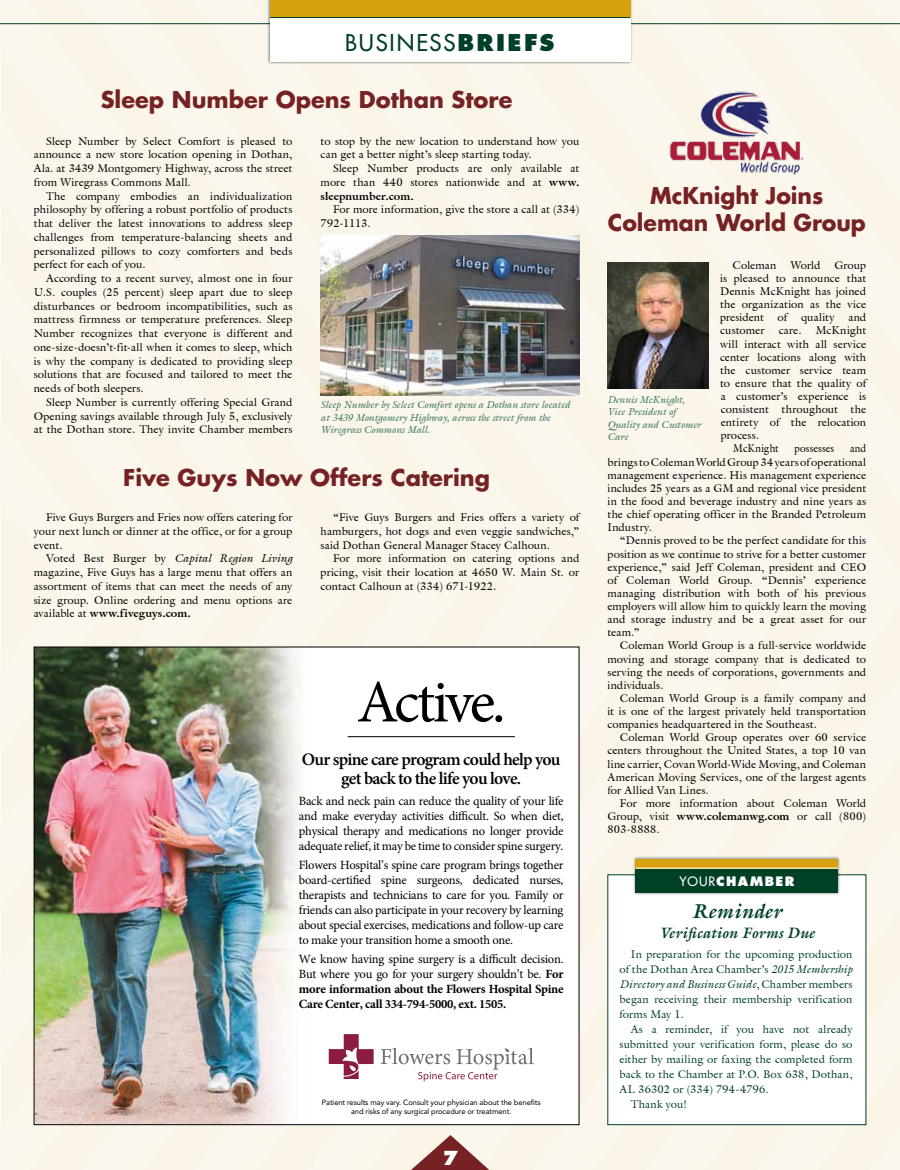
<style>
.page{position:relative;width:900px;height:1170px;background:#fbf7eb}
.page>*{position:absolute;margin:0;border:0;box-sizing:border-box;transform-origin:0 0}
.t1{font:60.38px "Minion Pro";letter-spacing:-.055em;color:#000}
.t2{font:700 22.5px/26.2px "Futura";color:#762123;text-align:center}
.t3{font:22.5px "Futura";color:#004027}
.t4{font:800 22.5px "Futura";color:#004027}
.t5{font:italic 700 20px "Acanthus S Si";letter-spacing:.005em;color:#004027}
.t6{font:800 18.75px "Futura";color:#fff}
.t7{font:600 17.62px/18.9px "Minion Pro";letter-spacing:-.04em;color:#000;text-align:center}
.t8{font:italic 700 15px "Acanthus S Si";letter-spacing:.005em;color:#004027}
.t9{font:12.62px/15.1px "Minion Pro";letter-spacing:-.02em;color:#000;text-align:justify}
.t10{font:800 12.62px "Futura";letter-spacing:.12em;color:#fff}
.t11{font:11.25px/13.8px "Acanthus S Si";letter-spacing:.005em;color:#000;text-align:justify}
.t12{font:11.25px/15px "Acanthus S Si";letter-spacing:.005em;color:#004027;text-align:justify}
.t13{font:11.25px/13.1px "Acanthus S Si";letter-spacing:.005em;color:#000;text-align:justify;scale:.9 1}
.t14{font:italic 10px/12.5px "Acanthus S Si";color:#34715b}
.t15{font:7.5px/8.8px "Avenir LT Std";letter-spacing:-.01em;color:#000;text-align:center}
.s1{font-weight:700}
.s2{font-style:italic}
.s3{font-weight:400}
</style>
<div class="page">
<hr style="left:0;top:23px;width:900px;height:1px;background:#004027">
<div style="left:267px;top:0;width:366px;height:64px;background:#000;opacity:.5"></div>
<div style="left:270px;top:0;width:360px;height:62px;background:#fff"></div>
<div style="left:270px;top:0;width:360px;height:18px;background:#d5a10f"></div>
<hr style="left:270px;top:17px;width:360px;height:1px;background:#004027">
<svg style="left:411px;top:1135px;width:78px;height:35px;background:#b88b86"></svg>
<img style="left:608px;top:262px;width:101px;height:127px">
<img style="left:664px;top:90px;width:146px;height:84px">
<img style="left:321px;top:236px;width:258px;height:160px">
<img style="left:36px;top:649px;width:541px;height:474px">
<div style="left:607px;top:874px;width:259px;height:251px;background:#fff;border:1px solid #004027"></div>
<div style="left:633px;top:856px;width:208px;height:40px;background:#000;opacity:.5"></div>
<div style="left:636px;top:859px;width:202px;height:34px;background:#004027"></div>
<div style="left:636px;top:859px;width:202px;height:9px;background:#d5a10f"></div>
<hr style="left:636px;top:868px;width:202px;height:1px;background:#fff">
<h2 class="t3" style="left:345px;top:28px;width:45px">BUSINESS</h2>
<h2 class="t4" style="left:458px;top:28px;width:98px">BR IEFS</h2>
<h2 class="t2" style="left:101px;top:86px;width:413px">Sleep Number Opens Dothan Store</h2>
<p class="t11" style="left:34px;top:134px;width:260px;text-indent:12px">Sleep Number by Select Comfort is pleased to announce a new store location opening in Dothan, Ala. at 3439 Montgomery Highway, across the street from Wiregrass Commons Mall.</p>
<p class="t11" style="left:34px;top:189px;width:260px;text-indent:12px">The company embodies an individualization philosophy by offering a robust portfolio of products that deliver the latest innovations to address sleep challenges from temperature-balancing sheets and personalized pillows to cozy comforters and beds perfect for each of you.</p>
<p class="t11" style="left:34px;top:271px;width:260px;text-indent:12px">According to a recent survey, almost one in four U.S. couples (25 percent) sleep apart due to sleep disturbances or bedroom incompatibilities, such as mattress firmness or temperature preferences. Sleep Number recognizes that everyone is different and one-size-doesn’t-fit-all when it comes to sleep, which is why the company is dedicated to providing sleep solutions that are focused and tailored to meet the needs of both sleepers.</p>
<p class="t11" style="left:34px;top:395px;width:260px;text-indent:12px">Sleep Number is currently offering Special Grand Opening savings available through July 5, exclusively at the Dothan store. They invite Chamber members</p>
<p class="t11" style="left:321px;top:134px;width:260px">to stop by the new location to understand how you can get a better night’s sleep starting today.</p>
<p class="t11" style="left:321px;top:161px;width:260px;text-indent:12px">Sleep Number products are only available at more than 440 stores nationwide and at <span class="s1">www. sleepnumber.com.</span></p>
<p class="t11" style="left:321px;top:202px;width:260px;text-indent:12px">For more information, give the store a call at (334)<br>792-1113.</p>
<p class="t14" style="left:321px;top:398px;width:251px">Sleep Number by Select Comfort opens a Dothan store located at 3439 Montgomery Highway, across the street from the<br>Wiregrass Commons Mall.</p>
<h2 class="t2" style="left:123px;top:464px;width:368px">Five Guys Now Offers Catering</h2>
<p class="t11" style="left:34px;top:510px;width:260px;text-indent:12px">Five Guys Burgers and Fries now offers catering for your next lunch or dinner at the office, or for a group event.</p>
<p class="t11" style="left:34px;top:551px;width:260px;text-indent:12px">Voted Best Burger by <span class="s2">Capital Region Living </span>magazine, Five Guys has a large menu that offers an assortment of items that can meet the needs of any size group. Online ordering and menu options are available at <span class="s1">www.fiveguys.com.</span></p>
<p class="t11" style="left:321px;top:510px;width:260px;text-indent:12px">“Five Guys Burgers and Fries offers a variety of hamburgers, hot dogs and even veggie sandwiches,” said Dothan General Manager Stacey Calhoun.</p>
<p class="t11" style="left:321px;top:551px;width:260px;text-indent:12px">For more information on catering options and pricing, visit their location at 4650 W. Main St. or contact Calhoun at (334) 671-1922.</p>
<h1 class="t1" style="left:357px;top:662px;width:150px">Active.</h1>
<h3 class="t7" style="left:302px;top:750px;width:260px">Our spine care program could help you get back to the life you love.</h3>
<p class="t9" style="left:299px;top:794px;width:266px">Back and neck pain can reduce the quality of your life and make everyday activities difficult. So when diet, physical therapy and medications no longer provide adequate relief, it may be time to consider spine surgery.</p>
<p class="t9" style="left:299px;top:857px;width:266px">Flowers Hospital’s spine care program brings together board-certified spine surgeons, dedicated nurses, therapists and technicians to care for you. Family or friends can also participate in your recovery by learning about special exercises, medications and follow-up care to make your transition home a smooth one.</p>
<p class="t9" style="left:299px;top:952px;width:266px">We know having spine surgery is a difficult decision.<br>But where you go for your surgery shouldn’t be. <span class="s1">For more information about the Flowers Hospital Spine Care Center, call 334-794-5000, ext. 1505.</span></p>
<p class="t15" style="left:322px;top:1098px;width:220px">Patient results may vary. Consult your physician about the benefits and risks of any surgical procedure or treatment.</p>
<h3 class="t6" style="left:443px;top:1146px;width:17px">7</h3>
<h2 class="t2" style="left:608px;top:183px;width:260px">McKnight Joins<br>Coleman World Group</h2>
<p class="t11" style="left:732px;top:258px;width:46px">Coleman</p>
<p class="t11" style="left:791px;top:258px;width:31px">World</p>
<p class="t11" style="left:720px;top:258px;width:148px;line-height:13.1px;text-indent:114px">Group is pleased to announce that Dennis McKnight has joined the organization as the vice president of quality and customer</p>
<p class="t11" style="left:779px;top:323px;width:24px">care.</p>
<p class="t11" style="left:816px;top:323px;width:52px">McKnight</p>
<p class="t11" style="left:720px;top:337px;width:148px">will interact with all service</p>
<p class="t11" style="left:720px;top:350px;width:148px">center locations along with</p>
<p class="t11" style="left:720px;top:363px;width:148px">the customer service team</p>
<p class="t11" style="left:720px;top:376px;width:148px">to ensure that the quality of</p>
<p class="t11" style="left:721px;top:389px;width:147px">a customer’s experience is</p>
<p class="t11" style="left:721px;top:402px;width:147px">consistent throughout the</p>
<p class="t11" style="left:721px;top:415px;width:147px">entirety of the relocation</p>
<p class="t11" style="left:721px;top:428px;width:40px">process.</p>
<p class="t13" style="left:733px;top:442px;width:52px">McKnight</p>
<p class="t13" style="left:795px;top:442px;width:46px">possesses</p>
<p class="t14" style="left:608px;top:393px;width:95px">Dennis McKnight,<br>Vice President of<br>Quality and Customer<br>Care</p>
<p class="t13" style="left:608px;top:442px;width:289px;text-indent:243px">and brings to Coleman World Group 34 years of operational management experience. His management experience includes 25 years as a GM and regional vice president in the food and beverage industry and nine years as the chief operating officer in the Branded Petroleum Industry.</p>
<p class="t11" style="left:608px;top:534px;width:260px;line-height:13.1px;text-indent:12px">“Dennis proved to be the perfect candidate for this position as we continue to strive for a better customer experience,” said Jeff Coleman, president and CEO of Coleman World Group. “Dennis’ experience managing distribution with both of his previous employers will allow him to quickly learn the moving and storage industry and be a great asset for our team.”</p>
<p class="t11" style="left:608px;top:639px;width:260px;line-height:13.1px;text-indent:12px">Coleman World Group is a full-service worldwide moving and storage company that is dedicated to serving the needs of corporations, governments and individuals.</p>
<p class="t11" style="left:608px;top:691px;width:260px;line-height:13.1px;text-indent:12px">Coleman World Group is a family company and it is one of the largest privately held transportation companies headquartered in the Southeast.</p>
<p class="t11" style="left:608px;top:731px;width:260px;line-height:13.1px;text-indent:12px">Coleman World Group operates over 60 service centers throughout the United States, a top 10 van line carrier, Covan World-Wide Moving, and Coleman American Moving Services, one of the largest agents for Allied Van Lines.</p>
<p class="t11" style="left:608px;top:796px;width:260px;line-height:13.1px;text-indent:12px">For more information about Coleman World Group, visit <span class="s1">www.colemanwg.com</span> or call (800)<br>803-8888.</p>
<p class="t10" style="left:680px;top:873px;width:113px"><span class="s3">YOUR</span>CHAMBER</p>
<h3 class="t5" style="left:692px;top:898px;width:91px">Reminder</h3>
<h3 class="t8" style="left:659px;top:923px;width:157px">Verification Forms Due</h3>
<p class="t12" style="left:620px;top:946px;width:235px;text-indent:11px">In preparation for the upcoming production of the Dothan Area Chamber’s <span class="s2">2015 Membership Directory and Business Guide</span>, Chamber members began receiving their membership verification forms May 1.</p>
<p class="t12" style="left:631px;top:1021px;width:223px">As a reminder, if you have not already</p>
<p class="t12" style="left:620px;top:1036px;width:235px">submitted your verification form, please do so</p>
<p class="t12" style="left:620px;top:1051px;width:234px">either by mailing or faxing the completed form</p>
<p class="t12" style="left:620px;top:1066px;width:235px">back to the Chamber at P.O. Box 638, Dothan,</p>
<p class="t12" style="left:620px;top:1081px;width:151px">AL 36302 or (334) 794-4796.</p>
<p class="t12" style="left:631px;top:1096px;width:58px">Thank you!</p>
</div>
